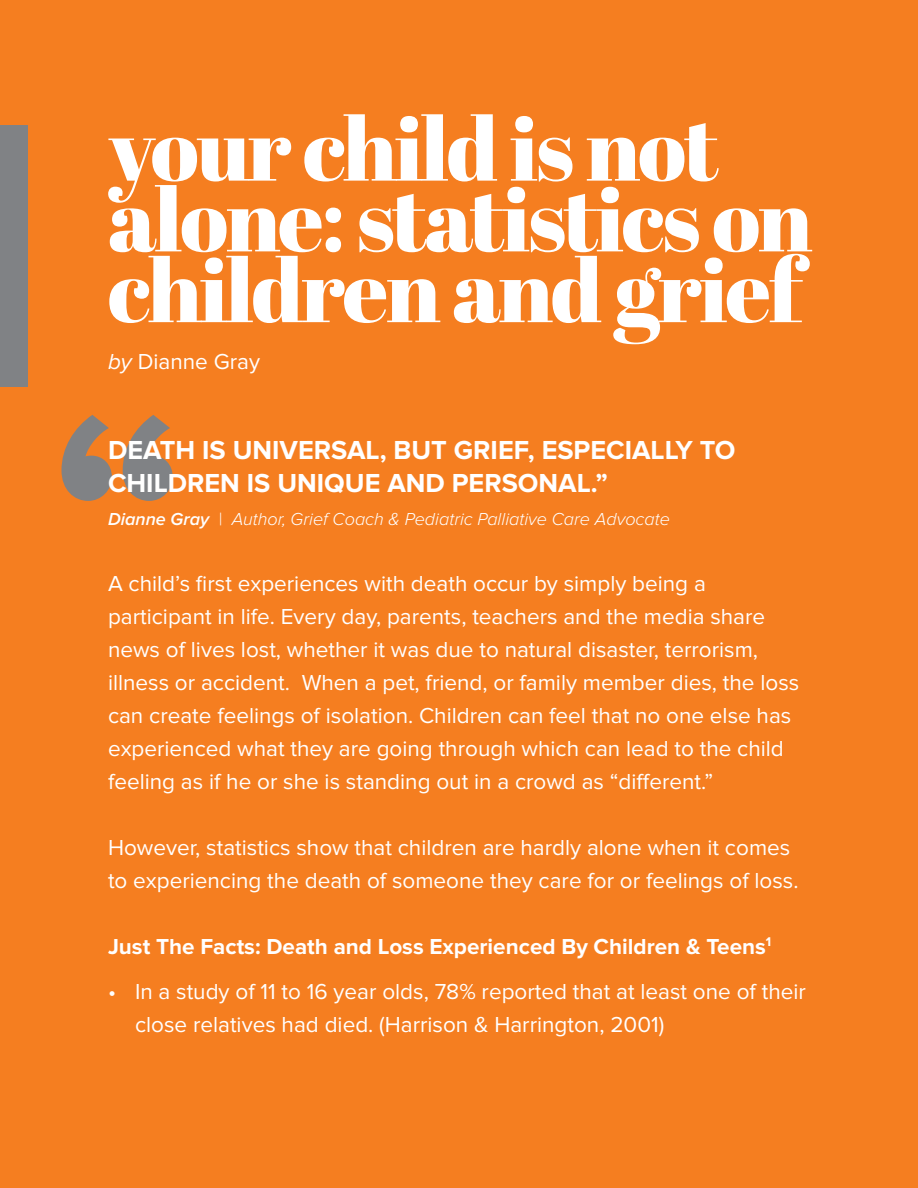
<style>
.page{position:relative;width:918px;height:1188px;background:#f57e20}
.page>*{position:absolute;margin:0;border:0;box-sizing:border-box;transform-origin:0 0}
.t1{font:88.5px/70.8px "Abril Fatface";letter-spacing:-.025em;color:#fff}
.t2{font:700 27px/33px "Proxima Nova";color:#fff}
.t3{font:22.5px/33px "Proxima Nova";color:#fff}
.t4{font:700 22.5px "Proxima Nova";color:#fff}
.t5{font:italic 300 18px "Proxima Nova";color:#fff}
.s1{font-style:italic}
.s2{font-weight:600}
</style>
<div class="page">
<svg style="left:62px;top:415px;width:111px;height:86px"></svg>
<div style="left:0;top:126px;width:27px;height:261px;background:#808285"></div>
<h1 class="t1" style="left:108px;top:123px;width:706px">your child is not alone: statistics on children and grief</h1>
<p class="t3" style="left:108px;top:346px;width:154px"><span class="s1">by</span> Dianne Gray</p>
<p class="t2" style="left:108px;top:435px;width:629px">DEATH IS UNIVERSAL, BUT GRIEF, ESPECIALLY TO<br>CHILDREN IS UNIQUE AND PERSONAL.”</p>
<p class="t5" style="left:108px;top:508px;width:563px"><span class="s2">Dianne Gray</span> | Author, Grief Coach &amp; Pediatric Palliative Care Advocate</p>
<p class="t3" style="left:108px;top:568px;width:693px">A child’s first experiences with death occur by simply being a participant in life. Every day, parents, teachers and the media share news of lives lost, whether it was due to natural disaster, terrorism, illness or accident. When a pet, friend, or family member dies, the loss can create feelings of isolation. Children can feel that no one else has experienced what they are going through which can lead to the child feeling as if he or she is standing out in a crowd as “different.”</p>
<p class="t3" style="left:108px;top:832px;width:692px">However, statistics show that children are hardly alone when it comes to experiencing the death of someone they care for or feelings of loss.</p>
<p class="t4" style="left:108px;top:938px;width:665px">Just The Facts: Death and Loss Experienced By Children &amp; Teens<sup>1</sup></p>
<p class="t3" style="left:135px;top:976px;width:672px;text-indent:-27px">• In a study of 11 to 16 year olds, 78% reported that at least one of their close relatives had died. (Harrison &amp; Harrington, 2001)</p>
</div>
